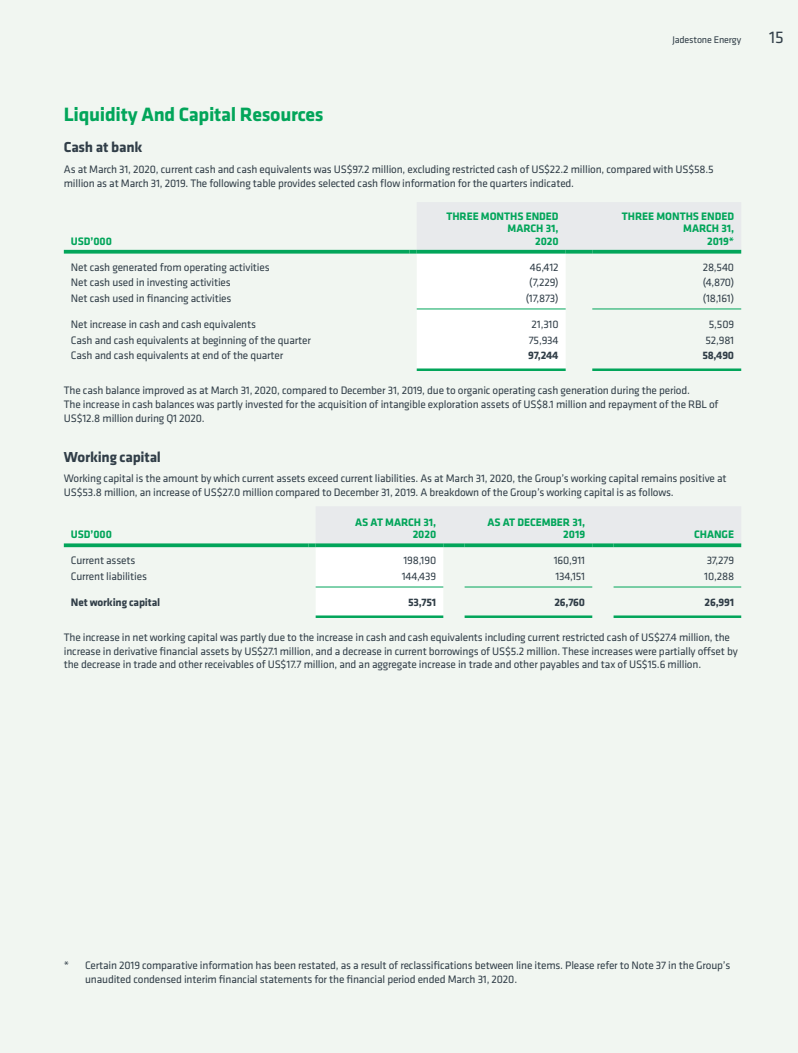
<style>
.page{position:relative;width:798px;height:1053px;background:#fff}
.page>*{position:absolute;margin:0;border:0;box-sizing:border-box;transform-origin:0 0}
.Klavika_Body_Text{font:700 20px "Klavika";letter-spacing:-.015em;color:#02a55a}
.t1{font:17.5px "Klavika";color:#313e48}
.Klavika_Body_Text-2{font:700 15px "Klavika";letter-spacing:-.015em;color:#313e48}
.Klavika_Body_Text-3{font:11.25px/13.8px "Klavika";letter-spacing:-.015em;color:#313e48}
.Klavika_Body_Text-4{font:700 11.25px "Klavika";letter-spacing:-.005em;color:#02a55a}
.Klavika_Body_Text-5{font:700 11.25px "Klavika";letter-spacing:-.015em;color:#313e48}
.t2{font:10px "Klavika";letter-spacing:-.015em;color:#313e48}
</style>
<div class="page">
<div style="left:0;top:0;width:797px;height:1052px;background:#f1f6f1"></div>
<hr style="left:64px;top:250px;width:345px;height:3px;background:#02a55a">
<svg style="left:409px;top:202px;width:332px;height:168px"></svg>
<hr style="left:416px;top:250px;width:149px;height:3px;background:#02a55a">
<hr style="left:565px;top:250px;width:27px;height:3px;background:#02a55a">
<hr style="left:592px;top:250px;width:149px;height:3px;background:#02a55a">
<hr style="left:416px;top:308px;width:149px;height:1px;background:#02a55a">
<hr style="left:592px;top:308px;width:149px;height:1px;background:#02a55a">
<hr style="left:416px;top:368px;width:149px;height:3px;background:#02a55a">
<hr style="left:592px;top:368px;width:149px;height:3px;background:#02a55a">
<hr style="left:315px;top:615px;width:128px;height:3px;background:#02a55a">
<hr style="left:464px;top:615px;width:128px;height:3px;background:#02a55a">
<hr style="left:613px;top:615px;width:128px;height:3px;background:#02a55a">
<svg style="left:64px;top:543px;width:244px;height:4px"></svg>
<svg style="left:308px;top:507px;width:433px;height:109px"></svg>
<svg style="left:315px;top:543px;width:128px;height:4px"></svg>
<svg style="left:443px;top:543px;width:21px;height:4px"></svg>
<svg style="left:464px;top:543px;width:128px;height:4px"></svg>
<svg style="left:592px;top:543px;width:21px;height:4px"></svg>
<svg style="left:613px;top:543px;width:128px;height:4px"></svg>
<p class="t2" style="left:672px;top:34px;width:70px">Jadestone Energy</p>
<h2 class="t1" style="left:769px;top:28px;width:16px">15</h2>
<p class="Klavika_Body_Text" style="left:64px;top:104px;width:261px">Liquidity And Capital Resources</p>
<p class="Klavika_Body_Text-2" style="left:64px;top:139px;width:80px">Cash at bank</p>
<p class="Klavika_Body_Text-3" style="left:64px;top:163px;width:651px">As at March 31, 2020, current cash and cash equivalents was US$97.2 million, excluding restricted cash of US$22.2 million, compared with US$58.5 million as at March 31, 2019. The following table provides selected cash flow information for the quarters indicated.</p>
<p class="Klavika_Body_Text-4" style="left:71px;top:235px;width:43px">USD’000</p>
<p class="Klavika_Body_Text-4" style="left:446px;top:210px;width:114px">THREE MONTHS ENDED</p>
<p class="Klavika_Body_Text-4" style="left:507px;top:222px;width:52px">MARCH 31,</p>
<p class="Klavika_Body_Text-4" style="left:535px;top:235px;width:25px">2020</p>
<p class="Klavika_Body_Text-4" style="left:621px;top:210px;width:114px">THREE MONTHS ENDED</p>
<p class="Klavika_Body_Text-4" style="left:683px;top:222px;width:52px">MARCH 31,</p>
<p class="Klavika_Body_Text-4" style="left:706px;top:235px;width:29px">2019*</p>
<p class="Klavika_Body_Text-3" style="left:71px;top:260px;width:200px">Net cash generated from operating activities</p>
<p class="Klavika_Body_Text-3" style="left:529px;top:260px;width:30px">46,412</p>
<p class="Klavika_Body_Text-3" style="left:702px;top:260px;width:33px">28,540</p>
<p class="Klavika_Body_Text-3" style="left:71px;top:276px;width:161px">Net cash used in investing activities</p>
<p class="Klavika_Body_Text-3" style="left:529px;top:276px;width:31px">(7,229)</p>
<p class="Klavika_Body_Text-3" style="left:702px;top:276px;width:33px">(4,870)</p>
<p class="Klavika_Body_Text-3" style="left:71px;top:291px;width:162px">Net cash used in financing activities</p>
<p class="Klavika_Body_Text-3" style="left:525px;top:291px;width:34px">(17,873)</p>
<p class="Klavika_Body_Text-3" style="left:702px;top:291px;width:33px">(18,161)</p>
<p class="Klavika_Body_Text-3" style="left:71px;top:317px;width:186px">Net increase in cash and cash equivalents</p>
<p class="Klavika_Body_Text-3" style="left:531px;top:317px;width:28px">21,310</p>
<p class="Klavika_Body_Text-3" style="left:708px;top:317px;width:27px">5,509</p>
<p class="Klavika_Body_Text-3" style="left:71px;top:333px;width:241px">Cash and cash equivalents at beginning of the quarter</p>
<p class="Klavika_Body_Text-3" style="left:528px;top:333px;width:31px">75,934</p>
<p class="Klavika_Body_Text-3" style="left:705px;top:333px;width:30px">52,981</p>
<p class="Klavika_Body_Text-3" style="left:71px;top:348px;width:214px">Cash and cash equivalents at end of the quarter</p>
<p class="Klavika_Body_Text-5" style="left:528px;top:349px;width:32px">97,244</p>
<p class="Klavika_Body_Text-5" style="left:702px;top:349px;width:33px">58,490</p>
<p class="Klavika_Body_Text-3" style="left:64px;top:384px;width:656px">The cash balance improved as at March 31, 2020, compared to December 31, 2019, due to organic operating cash generation during the period.<br>The increase in cash balances was partly invested for the acquisition of intangible exploration assets of US$8.1 million and repayment of the RBL of<br>US$12.8 million during Q1 2020.</p>
<p class="Klavika_Body_Text-2" style="left:64px;top:448px;width:99px">Working capital</p>
<p class="Klavika_Body_Text-3" style="left:64px;top:472px;width:664px">Working capital is the amount by which current assets exceed current liabilities. As at March 31, 2020, the Group’s working capital remains positive at<br>US$53.8 million, an increase of US$27.0 million compared to December 31, 2019. A breakdown of the Group’s working capital is as follows.</p>
<p class="Klavika_Body_Text-4" style="left:71px;top:528px;width:43px">USD’000</p>
<p class="Klavika_Body_Text-4" style="left:355px;top:516px;width:82px">AS AT MARCH 31,</p>
<p class="Klavika_Body_Text-4" style="left:412px;top:528px;width:25px">2020</p>
<p class="Klavika_Body_Text-4" style="left:487px;top:516px;width:99px">AS AT DECEMBER 31,</p>
<p class="Klavika_Body_Text-4" style="left:563px;top:528px;width:23px">2019</p>
<p class="Klavika_Body_Text-4" style="left:693px;top:528px;width:42px">CHANGE</p>
<p class="Klavika_Body_Text-3" style="left:71px;top:554px;width:66px">Current assets</p>
<p class="Klavika_Body_Text-3" style="left:403px;top:554px;width:34px">198,190</p>
<p class="Klavika_Body_Text-3" style="left:553px;top:554px;width:33px">160,911</p>
<p class="Klavika_Body_Text-3" style="left:706px;top:554px;width:29px">37,279</p>
<p class="Klavika_Body_Text-3" style="left:71px;top:569px;width:77px">Current liabilities</p>
<p class="Klavika_Body_Text-3" style="left:401px;top:569px;width:36px">144,439</p>
<p class="Klavika_Body_Text-3" style="left:555px;top:569px;width:31px">134,151</p>
<p class="Klavika_Body_Text-3" style="left:704px;top:569px;width:31px">10,288</p>
<p class="Klavika_Body_Text-5" style="left:71px;top:596px;width:91px">Net working capital</p>
<p class="Klavika_Body_Text-5" style="left:408px;top:596px;width:30px">53,751</p>
<p class="Klavika_Body_Text-5" style="left:554px;top:596px;width:32px">26,760</p>
<p class="Klavika_Body_Text-5" style="left:704px;top:596px;width:31px">26,991</p>
<p class="Klavika_Body_Text-3" style="left:64px;top:630px;width:675px">The increase in net working capital was partly due to the increase in cash and cash equivalents including current restricted cash of US$27.4 million, the increase in derivative financial assets by US$27.1 million, and a decrease in current borrowings of US$5.2 million. These increases were partially offset by the decrease in trade and other receivables of US$17.7 million, and an aggregate increase in trade and other payables and tax of US$15.6 million.</p>
<p class="Klavika_Body_Text-3" style="left:85px;top:958px;width:646px;text-indent:-21px">* Certain 2019 comparative information has been restated, as a result of reclassifications between line items. Please refer to Note 37 in the Group’s unaudited condensed interim financial statements for the financial period ended March 31, 2020.</p>
</div>
